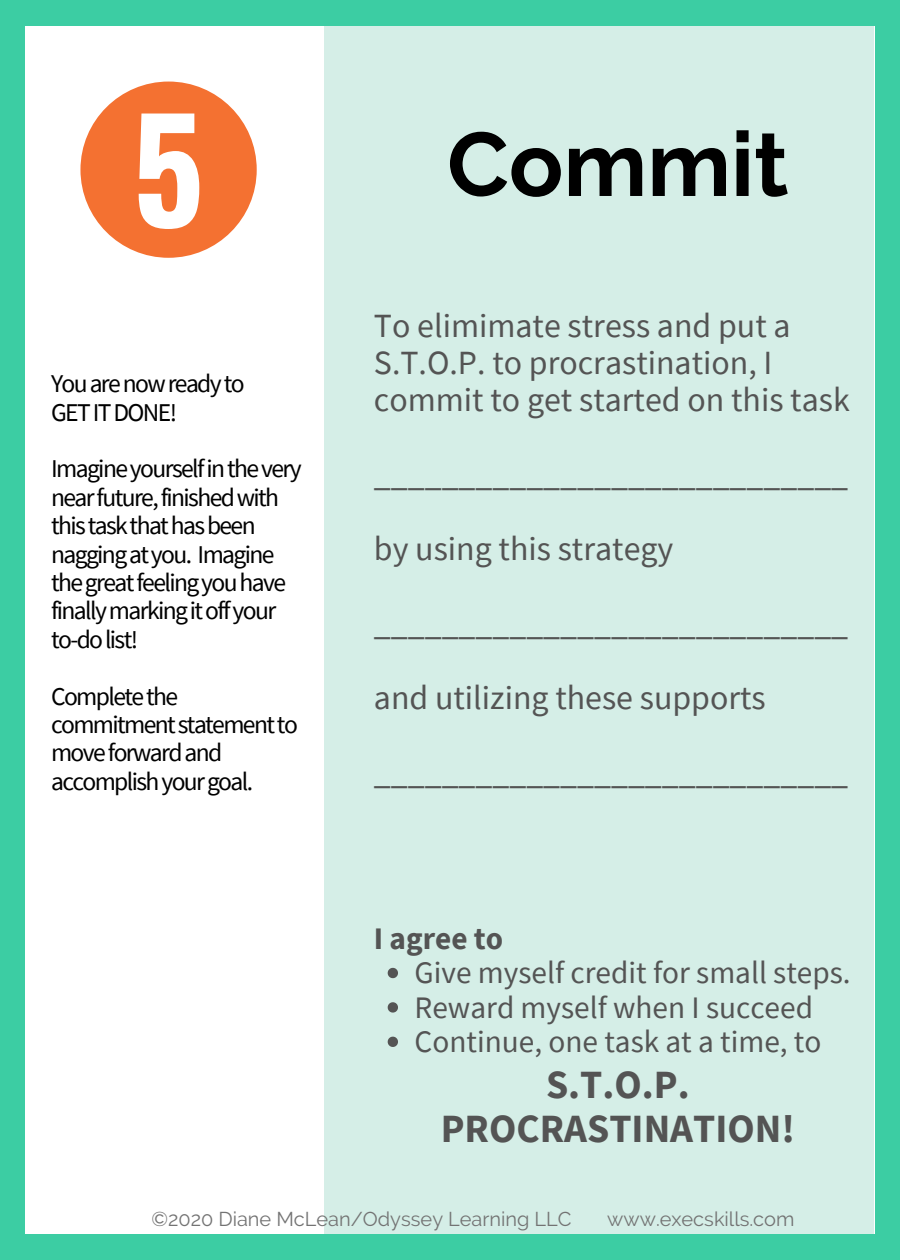
<style>
.page{position:relative;width:900px;height:1260px;background:#3ccda3}
.page>*{position:absolute;margin:0;border:0;box-sizing:border-box;transform-origin:0 0}
.t1{font:700 140px "Oswald";color:#fff}
.t2{font:700 90px "Raleway";color:#000}
.t3{font:700 40px/44.2px "Source Sans Pro";color:#545454;text-align:center}
.t4{font:34px/74.5px "Source Sans Pro";color:#545454}
.t5{font:31.25px/34.5px "Source Sans Pro";color:#545454}
.t6{font:700 31.25px "Source Sans Pro";color:#545454}
.t7{font:25.5px/28.5px "Source Sans Pro";letter-spacing:-.065em;color:#000}
.t8{font:20px "Raleway";color:#737373}
</style>
<div class="page">
<div style="left:26px;top:26px;width:849px;height:1207px;background:#fff"></div>
<div style="left:80px;top:82px;width:177px;height:176px;background:#f47131;border-radius:50%"></div>
<div style="left:324px;top:26px;width:550px;height:1207px;background:#d5eee7"></div>
<svg style="left:388px;top:968px;width:10px;height:10px"></svg>
<svg style="left:388px;top:1002px;width:10px;height:11px"></svg>
<svg style="left:388px;top:1037px;width:10px;height:10px"></svg>
<h1 class="t1" style="left:133px;top:60px;width:73px">5</h1>
<p class="t7" style="left:51px;top:369px;width:195px">Youarenowreadyto<br>GETITDONE!</p>
<p class="t7" style="left:51px;top:454px;width:252px">Imagineyourselfinthevery nearfuture,finishedwith thistaskthathasbeen naggingatyou. Imagine thegreatfeelingyouhave finallymarkingitoffyour to-dolist!</p>
<p class="t7" style="left:51px;top:681px;width:248px">Completethe commitmentstatementto moveforwardand accomplishyourgoal.</p>
<h2 class="t2" style="left:447px;top:111px;width:343px">Commit</h2>
<h3 class="t4" style="left:374px;top:306px;width:477px;line-height:37.2px">To elimimate stress and put a<br>S.T.O.P. to procrastination, I commit to get started on this task</h3>
<h3 class="t4" style="left:374px;top:436px;width:476px">____________________________ by using this strategy ____________________________ and utilizing these supports ____________________________</h3>
<p class="t6" style="left:374px;top:918px;width:131px">I agree to</p>
<p class="t5" style="left:415px;top:955px;width:438px">Give myself credit for small steps.<br>Reward myself when I succeed<br>Continue, one task at a time, to</p>
<h3 class="t3" style="left:441px;top:1061px;width:356px">S.T.O.P.<br>PROCRASTINATION!</h3>
<p class="t8" style="left:151px;top:1207px;width:422px">©2020 Diane McLean/Odyssey Learning LLC</p>
<p class="t8" style="left:607px;top:1207px;width:189px">www.execskills.com</p>
</div>
